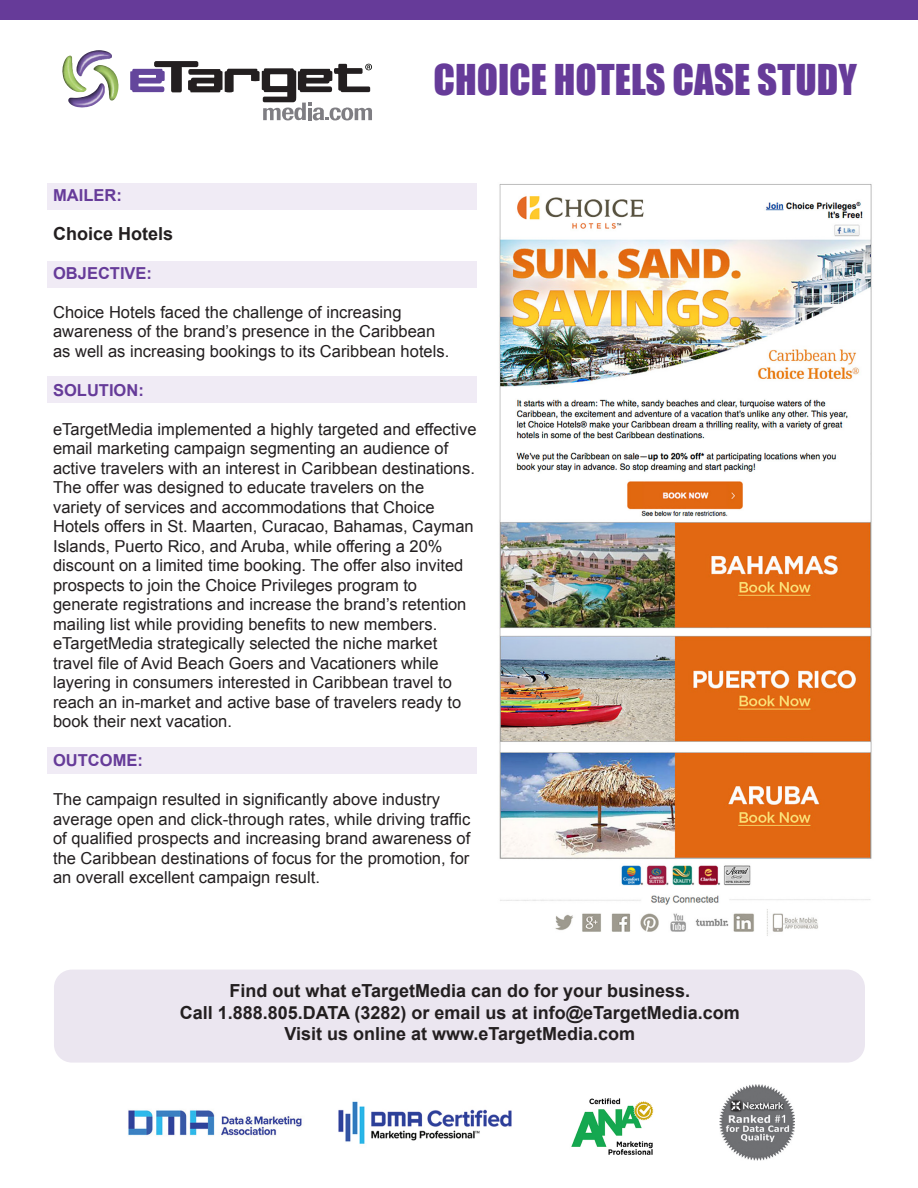
<style>
.page{position:relative;width:918px;height:1188px;background:#fff}
.page>*{position:absolute;margin:0;border:0;box-sizing:border-box;transform-origin:0 0}
.t1{font:39px "Impact";color:#663b99}
.t2{font:700 18px/21.6px "Arial";color:#231f20;text-align:center}
.t3{font:16.5px/19.5px "Arial";color:#231f20}
.t4{font:700 16.5px "Arial";color:#663b99}
</style>
<div class="page">
<div style="left:54px;top:970px;width:811px;height:93px;background:#ebe6f0;border-radius:18px"></div>
<img style="left:68px;top:88px;width:31px;height:20px">
<img style="left:83px;top:50px;width:29px;height:20px">
<img style="left:94px;top:65px;width:25px;height:36px">
<img style="left:62px;top:56px;width:24px;height:36px">
<svg style="left:130px;top:61px;width:242px;height:59px"></svg>
<img style="left:128px;top:1110px;width:174px;height:26px">
<img style="left:338px;top:1101px;width:174px;height:43px">
<img style="left:720px;top:1085px;width:75px;height:75px">
<img style="left:571px;top:1098px;width:83px;height:57px">
<img style="left:499px;top:184px;width:373px;height:752px">
<div style="left:0;top:0;width:918px;height:20px;background:#663b99"></div>
<div style="left:47px;top:183px;width:430px;height:27px;background:#f0ebf5"></div>
<div style="left:47px;top:261px;width:430px;height:27px;background:#f0ebf5"></div>
<div style="left:47px;top:376px;width:430px;height:27px;background:#f0ebf5"></div>
<div style="left:47px;top:747px;width:430px;height:27px;background:#f0ebf5"></div>
<p class="t1" style="left:433px;top:49px;width:425px">CHOICE HOTELS CASE STUDY</p>
<p class="t4" style="left:53px;top:184px;width:70px">MAILER:</p>
<p class="t2" style="left:53px;top:223px;width:122px">Choice Hotels</p>
<p class="t4" style="left:53px;top:262px;width:101px">OBJECTIVE:</p>
<p class="t3" style="left:53px;top:302px;width:398px">Choice Hotels faced the challenge of increasing awareness of the brand’s presence in the Caribbean as well as increasing bookings to its Caribbean hotels.</p>
<p class="t4" style="left:53px;top:379px;width:92px">SOLUTION:</p>
<p class="t3" style="left:53px;top:419px;width:425px">eTargetMedia implemented a highly targeted and effective email marketing campaign segmenting an audience of active travelers with an interest in Caribbean destinations.<br>The offer was designed to educate travelers on the variety of services and accommodations that Choice Hotels offers in St. Maarten, Curacao, Bahamas, Cayman Islands, Puerto Rico, and Aruba, while offering a 20% discount on a limited time booking. The offer also invited prospects to join the Choice Privileges program to generate registrations and increase the brand’s retention mailing list while providing benefits to new members. eTargetMedia strategically selected the niche market travel file of Avid Beach Goers and Vacationers while layering in consumers interested in Caribbean travel to reach an in-market and active base of travelers ready to book their next vacation.</p>
<p class="t4" style="left:53px;top:749px;width:91px">OUTCOME:</p>
<p class="t3" style="left:53px;top:790px;width:419px">The campaign resulted in significantly above industry average open and click-through rates, while driving traffic of qualified prospects and increasing brand awareness of the Caribbean destinations of focus for the promotion, for an overall excellent campaign result.</p>
<p class="t2" style="left:180px;top:980px;width:562px">Find out what eTargetMedia can do for your business.<br>Call 1.888.805.DATA (3282) or email us at info@eTargetMedia.com<br>Visit us online at www.eTargetMedia.com</p>
</div>
